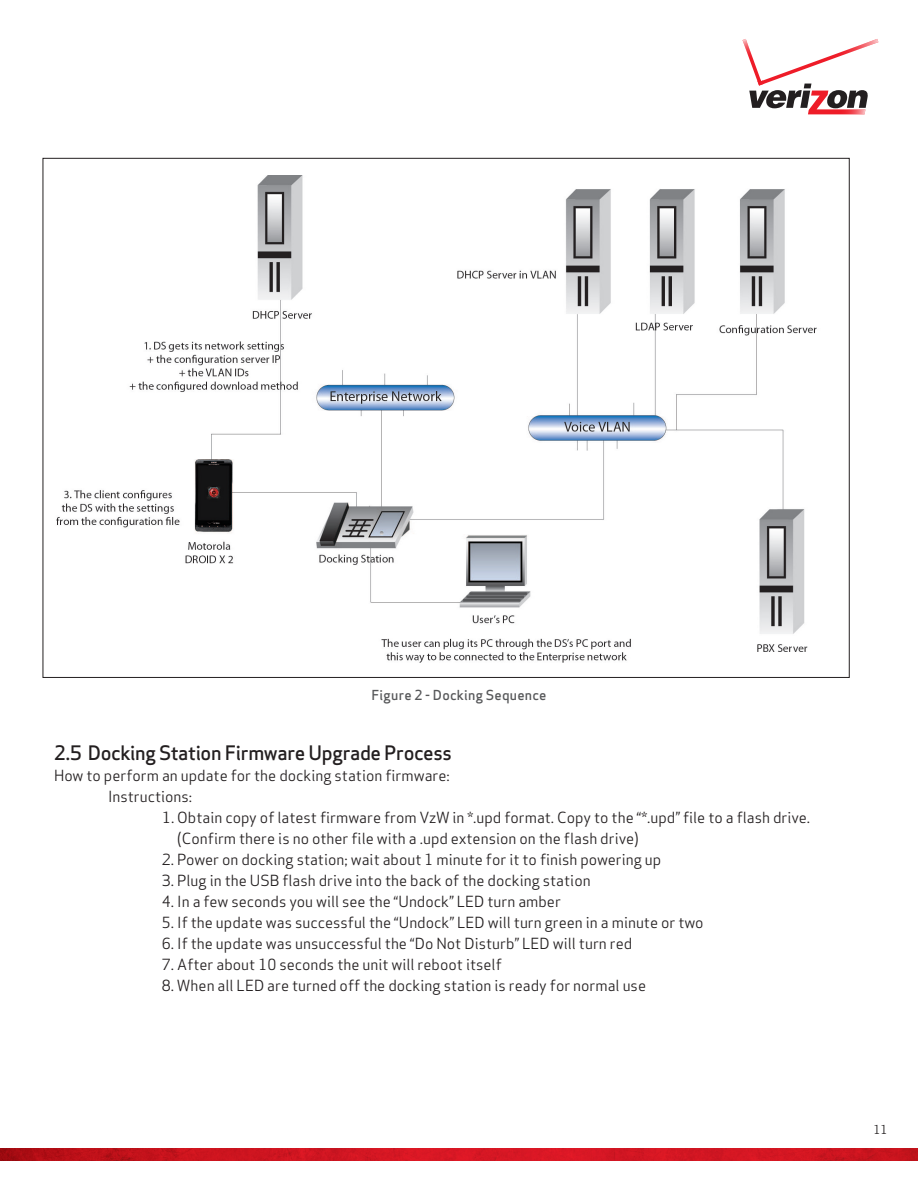
<style>
.page{position:relative;width:918px;height:1188px;background:#fff}
.page>*{position:absolute;margin:0;border:0;box-sizing:border-box;transform-origin:0 0}
.t1{font:500 19.5px "Apex Sans";letter-spacing:-.02em;color:#231f20}
.t2{font:15px/21px "Apex Sans";color:#231f20}
.t3{font:500 13.5px "Apex Sans";letter-spacing:.015em;color:#57585a}
.t4{font:12px "Apex Sans";color:#231f20}
</style>
<div class="page">
<svg style="left:743px;top:39px;width:135px;height:75px"></svg>
<img style="left:56px;top:176px;width:761px;height:487px">
<img style="left:0;top:1149px;width:918px;height:12px">
<p class="t3" style="left:371px;top:683px;width:177px">Figure 2 - Docking Sequence</p>
<h1 class="t1" style="left:54px;top:735px;width:399px">2.5 Docking Station Firmware Upgrade Process</h1>
<p class="t2" style="left:108px;top:763px;width:343px;text-indent:-54px">How to perform an update for the docking station firmware:<br>Instructions:</p>
<p class="t2" style="left:177px;top:805px;width:634px;text-indent:-15px">1. Obtain copy of latest firmware from VzW in *.upd format. Copy to the “*.upd” file to a flash drive. (Confirm there is no other file with a .upd extension on the flash drive)</p>
<p class="t2" style="left:162px;top:847px;width:501px">2. Power on docking station; wait about 1 minute for it to finish powering up</p>
<p class="t2" style="left:162px;top:868px;width:430px">3. Plug in the USB flash drive into the back of the docking station</p>
<p class="t2" style="left:162px;top:889px;width:400px">4. In a few seconds you will see the “Undock” LED turn amber</p>
<p class="t2" style="left:162px;top:910px;width:543px">5. If the update was successful the “Undock” LED will turn green in a minute or two</p>
<p class="t2" style="left:162px;top:931px;width:472px">6. If the update was unsuccessful the “Do Not Disturb” LED will turn red</p>
<p class="t2" style="left:162px;top:952px;width:341px">7. After about 10 seconds the unit will reboot itself</p>
<p class="t2" style="left:162px;top:973px;width:486px">8. When all LED are turned off the docking station is ready for normal use</p>
<p class="t4" style="left:874px;top:1119px;width:15px">11</p>
</div>
